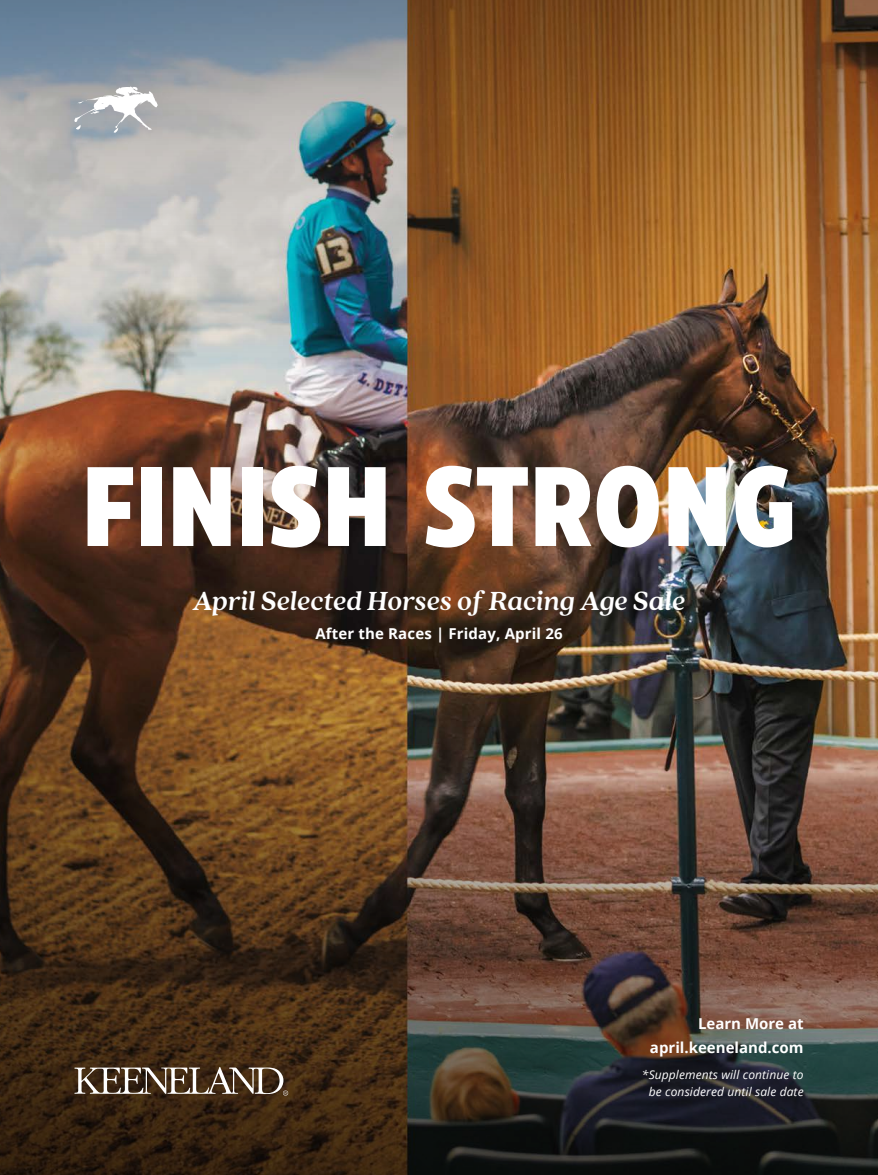
<style>
.page{position:relative;width:878px;height:1175px;background:#fff}
.page>*{position:absolute;margin:0;border:0;box-sizing:border-box;transform-origin:0 0}
.t1{font:800 112.5px "Eastman Condensed";letter-spacing:.01em;color:#fff}
.t2{font:italic 700 29.1px "Quincy CF";letter-spacing:-.005em;color:#fff}
.t3{font:700 15px/23.9px "Open Sans";color:#fff;text-align:right}
.t4{font:italic 12px/16.6px "Open Sans";letter-spacing:.01em;color:#fff;text-align:center}
</style>
<div class="page">
<svg style="left:0;top:0;width:878px;height:110px"></svg>
<img style="left:0;top:110px;width:878px;height:1064px">
<svg style="left:74px;top:87px;width:84px;height:46px"></svg>
<svg style="left:74px;top:1066px;width:214px;height:29px"></svg>
<p class="t1" style="left:82px;top:421px;width:714px">FINISH STRONG</p>
<p class="t2" style="left:193px;top:583px;width:493px">April Selected Horses of Racing Age Sale</p>
<p class="t3" style="left:315px;top:621px;width:249px">After the Races | Friday, April 26</p>
<p class="t3" style="left:650px;top:1011px;width:155px">Learn More at april.keeneland.com</p>
<p class="t4" style="left:642px;top:1065px;width:163px">*Supplements will continue to be considered until sale date</p>
</div>
